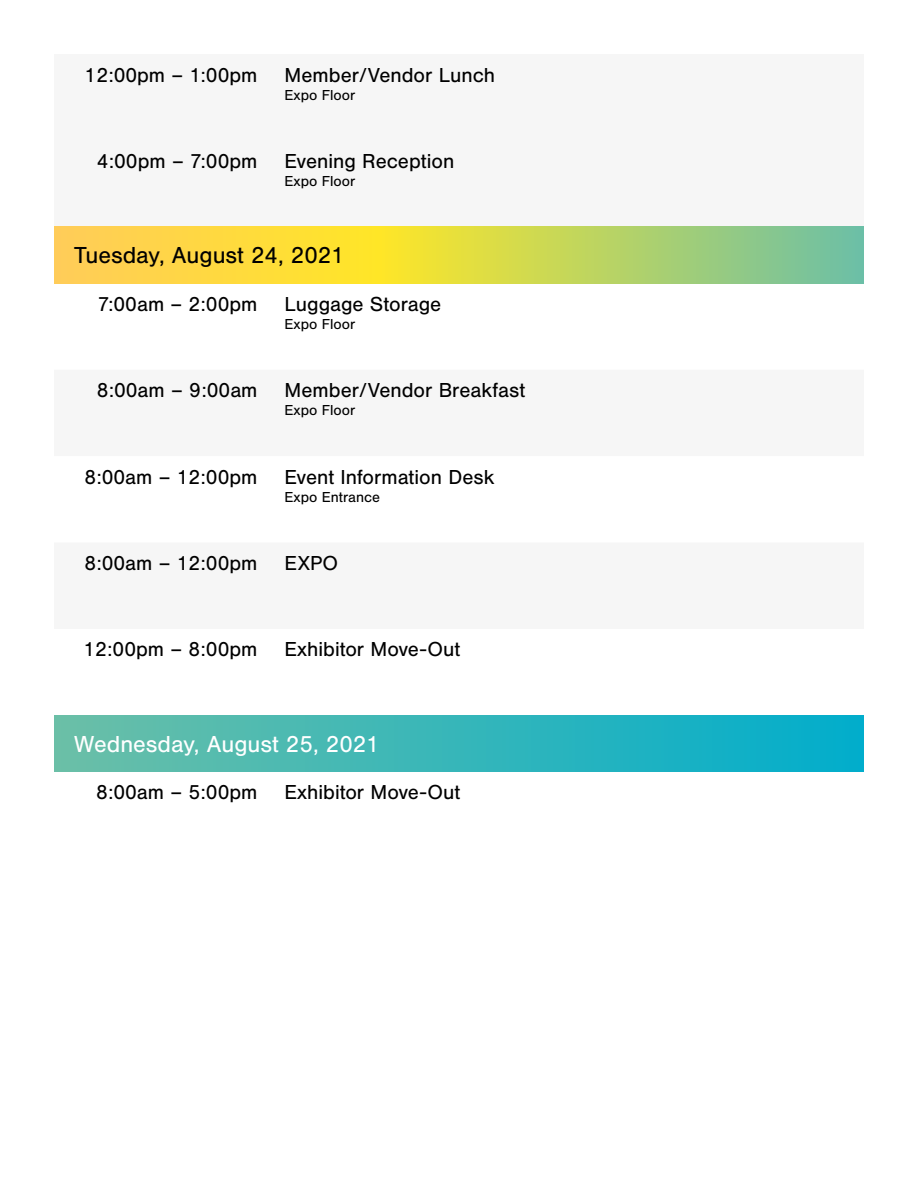
<style>
.page{position:relative;width:918px;height:1188px;background:#fff}
.page>*{position:absolute;margin:0;border:0;box-sizing:border-box;transform-origin:0 0}
.t1{font:24px "Nimbus San";color:#fff}
.t2{font:24px "Nimbus San";color:#000}
.t3{font:21px "Nimbus San";color:#000}
.t4{font:15px "Nimbus San";color:#000}
</style>
<div class="page">
<svg style="left:54px;top:227px;width:810px;height:56px;background:#d2d557"></svg>
<div style="left:54px;top:715px;width:810px;height:57px;background:linear-gradient(to right,#6cbfa7,#01adcc)"></div>
<p class="t3" style="left:85px;top:63px;width:174px">12:00pm – 1:00pm</p>
<p class="t3" style="left:285px;top:63px;width:212px">Member/Vendor Lunch</p>
<p class="t4" style="left:285px;top:86px;width:72px">Expo Floor</p>
<p class="t3" style="left:97px;top:149px;width:162px">4:00pm – 7:00pm</p>
<p class="t3" style="left:285px;top:149px;width:171px">Evening Reception</p>
<p class="t4" style="left:285px;top:173px;width:72px">Expo Floor</p>
<p class="t2" style="left:74px;top:242px;width:272px">Tuesday, August 24, 2021</p>
<p class="t3" style="left:98px;top:292px;width:161px">7:00am – 2:00pm</p>
<p class="t3" style="left:285px;top:292px;width:158px">Luggage Storage</p>
<p class="t4" style="left:285px;top:316px;width:72px">Expo Floor</p>
<p class="t3" style="left:97px;top:379px;width:162px">8:00am – 9:00am</p>
<p class="t3" style="left:285px;top:379px;width:242px">Member/Vendor Breakfast</p>
<p class="t4" style="left:285px;top:402px;width:72px">Expo Floor</p>
<p class="t3" style="left:84px;top:465px;width:175px">8:00am – 12:00pm</p>
<p class="t3" style="left:285px;top:465px;width:211px">Event Information Desk</p>
<p class="t4" style="left:285px;top:488px;width:97px">Expo Entrance</p>
<p class="t3" style="left:84px;top:552px;width:175px">8:00am – 12:00pm</p>
<p class="t3" style="left:285px;top:552px;width:55px">EXPO</p>
<p class="t3" style="left:84px;top:638px;width:176px">12:00pm – 8:00pm</p>
<p class="t3" style="left:285px;top:638px;width:177px">Exhibitor Move-Out</p>
<p class="t1" style="left:74px;top:730px;width:307px">Wednesday, August 25, 2021</p>
<p class="t3" style="left:96px;top:781px;width:163px">8:00am – 5:00pm</p>
<p class="t3" style="left:285px;top:781px;width:177px">Exhibitor Move-Out</p>
</div>
